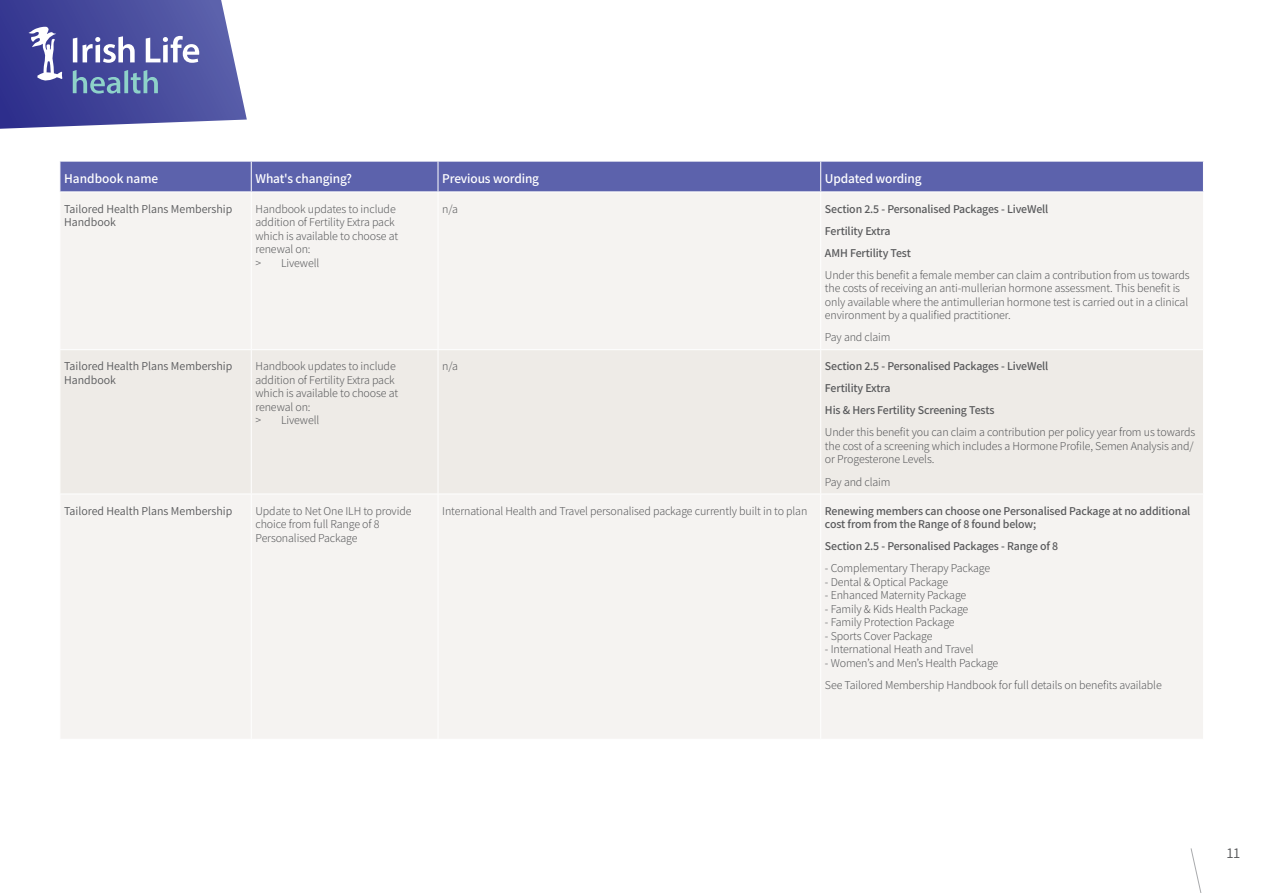
<style>
.page{position:relative;width:1263px;height:893px;background:#fff}
.page>*{position:absolute;margin:0;border:0;box-sizing:border-box;transform-origin:0 0}
.t1{font:15px "Assistant";color:#58595b}
.t2{font:600 13.5px "Assistant";letter-spacing:-.01em;color:#fff}
.t3{font:300 12px/13.5px "Assistant";letter-spacing:-.01em;color:#58595b}
.t4{font:600 12px/22px "Assistant";letter-spacing:-.01em;color:#58595b}
.t5{font:12px/13.5px "Assistant";color:#58595b}
</style>
<div class="page">
<div style="left:61px;top:162px;width:1142px;height:30px;background:#5c62ac"></div>
<div style="left:61px;top:193px;width:1142px;height:546px;background:#f5f3f1"></div>
<div style="left:61px;top:350px;width:1142px;height:144px;background:#eeebe7"></div>
<hr style="left:251px;top:192px;width:1px;height:157px;background:#fff">
<hr style="left:438px;top:192px;width:1px;height:157px;background:#fff">
<hr style="left:820px;top:192px;width:1px;height:157px;background:#fff">
<hr style="left:251px;top:350px;width:1px;height:144px;background:#fff">
<hr style="left:438px;top:350px;width:1px;height:144px;background:#fff">
<hr style="left:820px;top:350px;width:1px;height:144px;background:#fff">
<hr style="left:251px;top:494px;width:1px;height:245px;background:#fff">
<hr style="left:438px;top:494px;width:1px;height:245px;background:#fff">
<hr style="left:820px;top:494px;width:1px;height:245px;background:#fff">
<hr style="left:60px;top:349px;width:191px;height:1px;background:#fff">
<hr style="left:251px;top:349px;width:187px;height:1px;background:#fff">
<hr style="left:438px;top:349px;width:383px;height:1px;background:#fff">
<hr style="left:821px;top:349px;width:383px;height:1px;background:#fff">
<hr style="left:60px;top:494px;width:191px;height:1px;background:#fff">
<hr style="left:251px;top:494px;width:187px;height:1px;background:#fff">
<hr style="left:438px;top:494px;width:383px;height:1px;background:#fff">
<hr style="left:821px;top:494px;width:383px;height:1px;background:#fff">
<hr style="left:251px;top:161px;width:1px;height:31px;background:#fff">
<hr style="left:438px;top:161px;width:1px;height:31px;background:#fff">
<hr style="left:820px;top:161px;width:1px;height:31px;background:#fff">
<svg style="left:0;top:0;width:247px;height:129px;background:#6166aa"></svg>
<svg style="left:1190px;top:848px;width:12px;height:45px"></svg>
<p class="t2" style="left:64px;top:170px;width:96px">Handbook name</p>
<p class="t2" style="left:255px;top:170px;width:98px">What's changing?</p>
<p class="t2" style="left:442px;top:170px;width:98px">Previous wording</p>
<p class="t2" style="left:825px;top:170px;width:98px">Updated wording</p>
<p class="t5" style="left:64px;top:201px;width:170px">Tailored Health Plans Membership<br>Handbook</p>
<p class="t3" style="left:255px;top:201px;width:144px">Handbook updates to include addition of Fertility Extra pack which is available to choose at renewal on:<br>&gt; Livewell</p>
<p class="t3" style="left:442px;top:201px;width:17px">n/a</p>
<p class="t4" style="left:825px;top:197px;width:225px">Section 2.5 - Personalised Packages - LiveWell<br>Fertility Extra<br>AMH Fertility Test</p>
<p class="t3" style="left:825px;top:267px;width:366px">Under this benefit a female member can claim a contribution from us towards the costs of receiving an anti-mullerian hormone assessment. This benefit is only available where the antimullerian hormone test is carried out in a clinical environment by a qualified practitioner.</p>
<p class="t3" style="left:825px;top:330px;width:67px">Pay and claim</p>
<p class="t5" style="left:64px;top:359px;width:170px">Tailored Health Plans Membership<br>Handbook</p>
<p class="t3" style="left:255px;top:359px;width:144px">Handbook updates to include addition of Fertility Extra pack which is available to choose at renewal on:<br>&gt; Livewell</p>
<p class="t3" style="left:442px;top:359px;width:17px">n/a</p>
<p class="t4" style="left:825px;top:355px;width:225px">Section 2.5 - Personalised Packages - LiveWell<br>Fertility Extra<br>His &amp; Hers Fertility Screening Tests</p>
<p class="t3" style="left:825px;top:425px;width:372px">Under this benefit you can claim a contribution per policy year from us towards the cost of a screening which includes a Hormone Profile, Semen Analysis and/ or Progesterone Levels.</p>
<p class="t3" style="left:825px;top:474px;width:67px">Pay and claim</p>
<p class="t5" style="left:64px;top:503px;width:170px">Tailored Health Plans Membership</p>
<p class="t3" style="left:255px;top:503px;width:157px">Update to Net One ILH to provide choice from full Range of 8<br>Personalised Package</p>
<p class="t3" style="left:442px;top:503px;width:367px">International Health and Travel personalised package currently built in to plan</p>
<p class="t4" style="left:825px;top:503px;width:367px;line-height:13.5px">Renewing members can choose one Personalised Package at no additional cost from from the Range of 8 found below;</p>
<p class="t4" style="left:825px;top:535px;width:235px">Section 2.5 - Personalised Packages - Range of 8</p>
<p class="t3" style="left:825px;top:561px;width:167px">- Complementary Therapy Package</p>
<p class="t3" style="left:825px;top:574px;width:125px">- Dental &amp; Optical Package</p>
<p class="t3" style="left:825px;top:588px;width:143px">- Enhanced Maternity Package</p>
<p class="t3" style="left:825px;top:601px;width:145px">- Family &amp; Kids Health Package</p>
<p class="t3" style="left:825px;top:615px;width:131px">- Family Protection Package</p>
<p class="t3" style="left:825px;top:628px;width:109px">- Sports Cover Package</p>
<p class="t3" style="left:825px;top:642px;width:150px">- International Heath and Travel</p>
<p class="t3" style="left:825px;top:651px;width:338px;line-height:22px">- Women’s and Men’s Health Package<br>See Tailored Membership Handbook for full details on benefits available</p>
<p class="t1" style="left:1227px;top:843px;width:15px">11</p>
</div>
